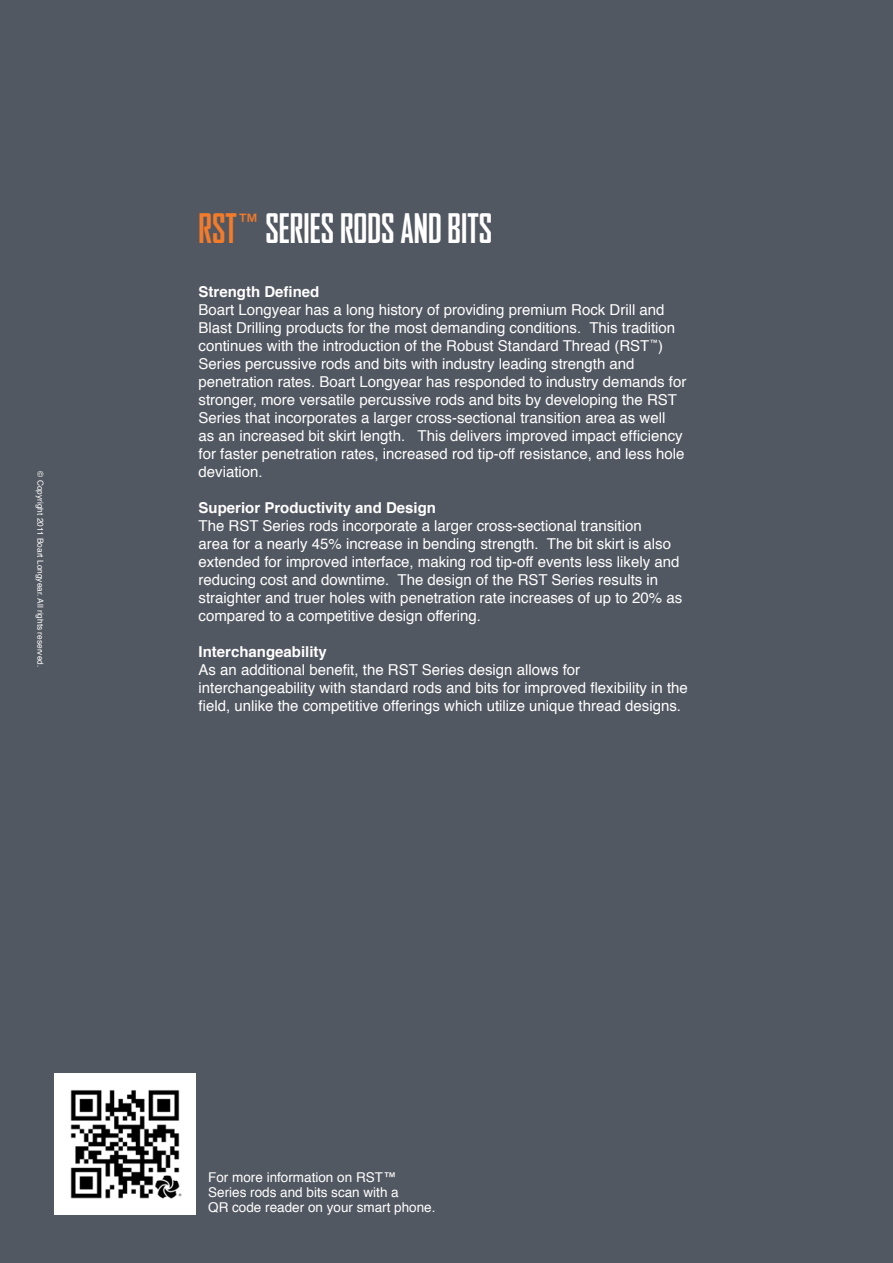
<style>
.page{position:relative;width:893px;height:1263px;background:#525861}
.page>*{position:absolute;margin:0;border:0;box-sizing:border-box;transform-origin:0 0}
.t1{font:700 condensed 39px "Agency FB";color:#fff}
.t2{font:15px/18px "Helvetica";color:#fff}
.t3{font:700 15px "Helvetica";color:#fff}
.t4{font:13.5px/15px "Helvetica";color:#fff}
.t5{font:8.25px "Helvetica";color:#fff}
.s1{color:#f47b29}
</style>
<div class="page">
<img style="left:55px;top:1074px;width:140px;height:140px">
<p class="t5" style="left:47px;top:471px;width:197px;rotate:90deg">© Copyright 2011 Boart Longyear. All rights reserved.</p>
<h1 class="t1" style="left:199px;top:205px;width:92px"><span class="s1">RST</span><sup>™</sup> SERIES</h1>
<h1 class="t1" style="left:340px;top:205px;width:153px">RODS AND BITS</h1>
<p class="t3" style="left:199px;top:279px;width:122px">Strength Defined</p>
<p class="t2" style="left:199px;top:301px;width:489px">Boart Longyear has a long history of providing premium Rock Drill and Blast Drilling products for the most demanding conditions. This tradition continues with the introduction of the Robust Standard Thread (RST<sup>™</sup>)<br>Series percussive rods and bits with industry leading strength and penetration rates. Boart Longyear has responded to industry demands for stronger, more versatile percussive rods and bits by developing the RST Series that incorporates a larger cross-sectional transition area as well<br>as an increased bit skirt length. This delivers improved impact efficiency for faster penetration rates, increased rod tip-off resistance, and less hole deviation.</p>
<p class="t3" style="left:199px;top:495px;width:239px">Superior Productivity and Design</p>
<p class="t2" style="left:199px;top:517px;width:485px">The RST Series rods incorporate a larger cross-sectional transition<br>area for a nearly 45% increase in bending strength. The bit skirt is also extended for improved interface, making rod tip-off events less likely and reducing cost and downtime. The design of the RST Series results in straighter and truer holes with penetration rate increases of up to 20% as compared to a competitive design offering.</p>
<p class="t3" style="left:199px;top:639px;width:130px">Interchangeability</p>
<p class="t2" style="left:199px;top:661px;width:491px">As an additional benefit, the RST Series design allows for interchangeability with standard rods and bits for improved flexibility in the field, unlike the competitive offerings which utilize unique thread designs.</p>
<p class="t4" style="left:208px;top:1170px;width:229px">For more information on RST™<br>Series rods and bits scan with a<br>QR code reader on your smart phone.</p>
</div>
